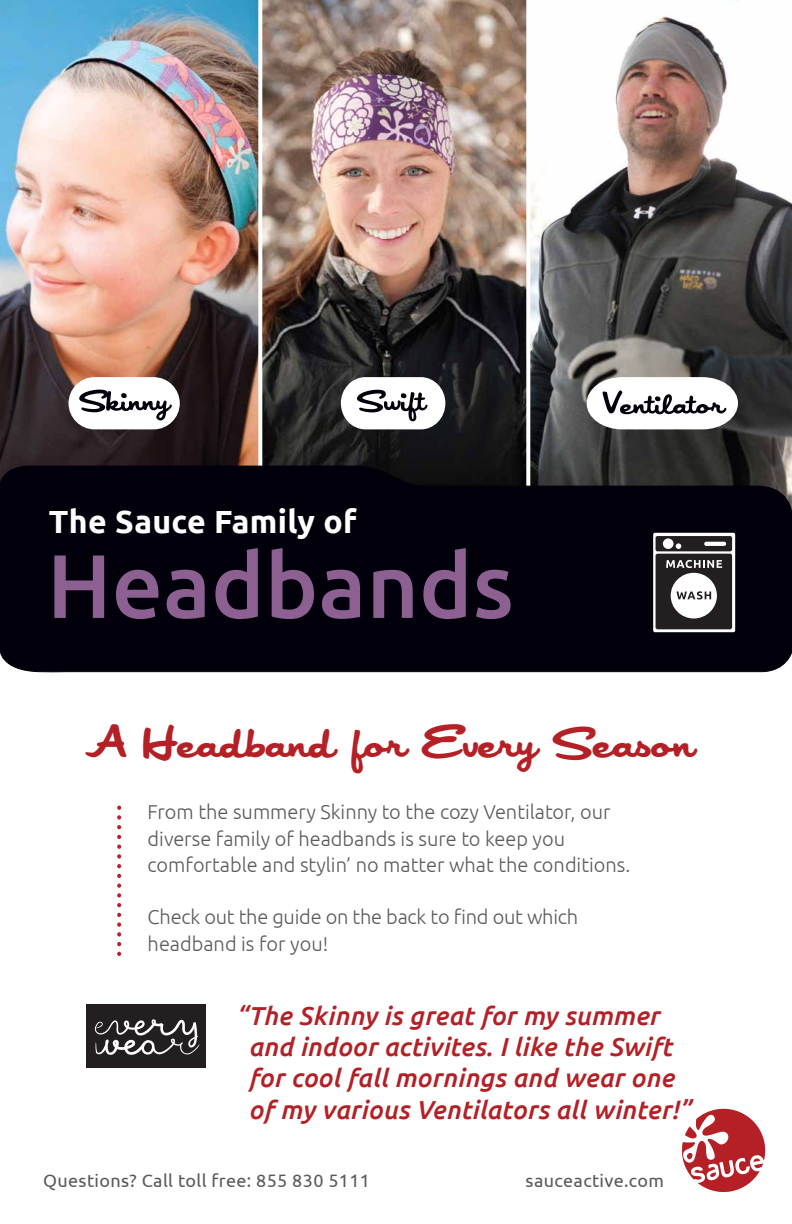
<style>
.page{position:relative;width:792px;height:1224px;background:#fff}
.page>*{position:absolute;margin:0;border:0;box-sizing:border-box;transform-origin:0 0}
.t1{font:500 90px "Ubuntu";color:#8c6192}
.t2{font:50px "Japan";color:#b42025}
.t3{font:700 32px "Ubuntu";letter-spacing:.01em;color:#fff}
.t4{font:italic 500 26px/31.2px "Ubuntu";letter-spacing:.01em;color:#b42025}
.t5{font:300 20px/26.4px "Ubuntu";color:#595a5c}
.t6{font:18px "Ubuntu";letter-spacing:.02em;color:#595a5c}
</style>
<div class="page">
<img style="left:530px;top:16px;width:262px;height:449px">
<img style="left:0;top:0;width:258px;height:465px">
<img style="left:262px;top:0;width:264px;height:465px">
<svg style="left:682px;top:1108px;width:84px;height:85px"></svg>
<svg style="left:258px;top:0;width:1px;height:465px"></svg>
<svg style="left:526px;top:0;width:1px;height:465px"></svg>
<div style="left:69px;top:377px;width:111px;height:52px;background:#fff;border-radius:26px"></div>
<svg style="left:79px;top:390px;width:93px;height:31px"></svg>
<div style="left:341px;top:377px;width:104px;height:52px;background:#fff;border-radius:25px"></div>
<svg style="left:357px;top:390px;width:71px;height:31px"></svg>
<svg style="left:587px;top:377px;width:151px;height:52px"></svg>
<div style="left:87px;top:1005px;width:119px;height:63px;background:#231f20"></div>
<svg style="left:94px;top:1019px;width:106px;height:36px"></svg>
<div style="left:0;top:465px;width:792px;height:208px;background:#01000b"></div>
<svg style="left:653px;top:533px;width:82px;height:99px"></svg>
<div style="left:656px;top:554px;width:76px;height:75px;background:#231f20;border-radius:2px"></div>
<div style="left:671px;top:573px;width:46px;height:45px;background:#fff;border-radius:50%"></div>
<svg style="left:656px;top:536px;width:76px;height:15px"></svg>
<svg style="left:666px;top:560px;width:56px;height:8px"></svg>
<svg style="left:676px;top:591px;width:35px;height:9px"></svg>
<svg style="left:117px;top:806px;width:4px;height:23px"></svg>
<svg style="left:117px;top:835px;width:4px;height:4px"></svg>
<svg style="left:117px;top:845px;width:4px;height:23px"></svg>
<svg style="left:117px;top:874px;width:4px;height:4px"></svg>
<svg style="left:117px;top:884px;width:4px;height:23px"></svg>
<svg style="left:117px;top:913px;width:4px;height:33px"></svg>
<svg style="left:117px;top:952px;width:4px;height:4px"></svg>
<h3 class="t3" style="left:49px;top:502px;width:309px">The Sauce Family of</h3>
<h1 class="t1" style="left:47px;top:529px;width:468px">Headbands</h1>
<h2 class="t2" style="left:85px;top:718px;width:610px">A Headband for Every Season</h2>
<p class="t5" style="left:148px;top:798px;width:484px">From the summery Skinny to the cozy Ventilator, our diverse family of headbands is sure to keep you comfortable and stylin’ no matter what the conditions.</p>
<p class="t5" style="left:148px;top:904px;width:432px">Check out the guide on the back to find out which</p>
<p class="t5" style="left:148px;top:930px;width:182px">headband is for you!</p>
<h3 class="t4" style="left:248px;top:999px;width:443px;text-indent:-13px">“The Skinny is great for my summer and indoor activites. I like the Swift for cool fall mornings and wear one of my various Ventilators all winter!”</h3>
<p class="t6" style="left:43px;top:1170px;width:328px">Questions? Call toll free: 855 830 5111</p>
<p class="t6" style="left:526px;top:1170px;width:140px">sauceactive.com</p>
</div>
